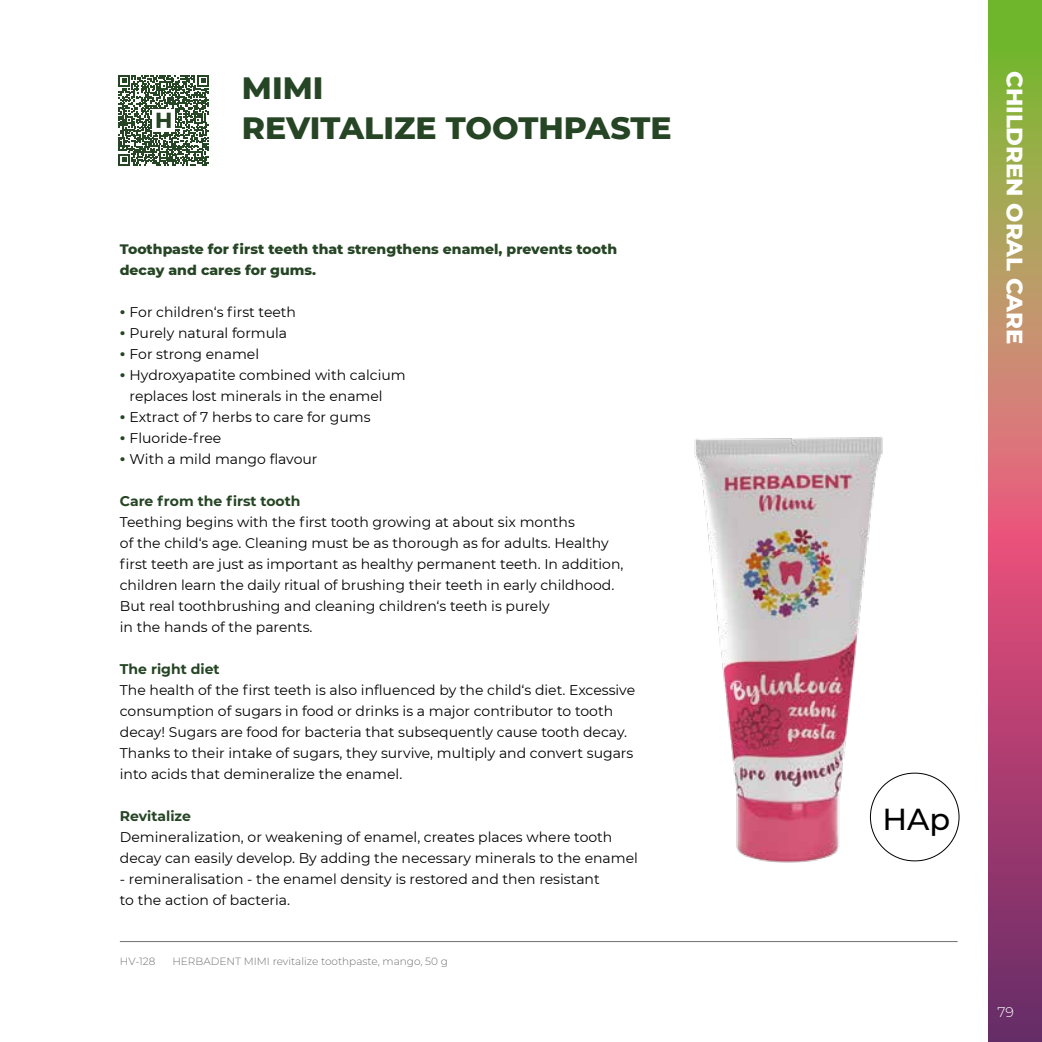
<style>
.page{position:relative;width:1042px;height:1042px;background:#fff}
.page>*{position:absolute;margin:0;border:0;box-sizing:border-box;transform-origin:0 0}
.t1{font:800 31.5px/40.2px "Montserrat";color:#254524}
.t2{font:500 30.45px "Montserrat";color:#000}
.t3{font:800 22.75px "Montserrat";color:#fff}
.t4{font:14px/21px "Montserrat";color:#000}
.t5{font:800 14px/21px "Montserrat";color:#254524}
.t6{font:700 14px "Montserrat";color:#254524}
.t7{font:300 14px "Montserrat";color:#fff}
.t8{font:300 10.5px "Montserrat";color:#706f6f}
.s1{font-weight:800;color:#254524}
</style>
<div class="page">
<svg style="left:988px;top:0;width:54px;height:1042px;background:#ac6a65"></svg>
<img style="left:694px;top:437px;width:232px;height:426px">
<hr style="left:120px;top:941px;width:837px;height:1px;background:#706f6f">
<svg style="left:119px;top:75px;width:90px;height:90px"></svg>
<h1 class="t1" style="left:242px;top:66px;width:431px">MIMI<br>REVITALIZE TOOTHPASTE</h1>
<p class="t5" style="left:120px;top:237px;width:499px">Toothpaste for first teeth that strengthens enamel, prevents tooth decay and cares for gums.</p>
<p class="t4" style="left:120px;top:301px;width:178px"><span class="s1">•</span> For children‘s first teeth</p>
<p class="t4" style="left:120px;top:322px;width:169px"><span class="s1">•</span> Purely natural formula</p>
<p class="t4" style="left:120px;top:343px;width:141px"><span class="s1">•</span> For strong enamel</p>
<p class="t4" style="left:130px;top:364px;width:278px;text-indent:-10px"><span class="s1">•</span> Hydroxyapatite combined with calcium replaces lost minerals in the enamel</p>
<p class="t4" style="left:120px;top:406px;width:252px"><span class="s1">•</span> Extract of 7 herbs to care for gums</p>
<p class="t4" style="left:120px;top:427px;width:103px"><span class="s1">•</span> Fluoride-free</p>
<p class="t4" style="left:120px;top:448px;width:199px"><span class="s1">•</span> With a mild mango flavour</p>
<p class="t6" style="left:120px;top:491px;width:182px">Care from the first tooth</p>
<p class="t4" style="left:120px;top:511px;width:505px">Teething begins with the first tooth growing at about six months<br>of the child‘s age. Cleaning must be as thorough as for adults. Healthy first teeth are just as important as healthy permanent teeth. In addition, children learn the daily ritual of brushing their teeth in early childhood.<br>But real toothbrushing and cleaning children‘s teeth is purely<br>in the hands of the parents.</p>
<p class="t6" style="left:120px;top:659px;width:101px">The right diet</p>
<p class="t4" style="left:120px;top:679px;width:517px">The health of the first teeth is also influenced by the child‘s diet. Excessive consumption of sugars in food or drinks is a major contributor to tooth decay! Sugars are food for bacteria that subsequently cause tooth decay.<br>Thanks to their intake of sugars, they survive, multiply and convert sugars into acids that demineralize the enamel.</p>
<p class="t6" style="left:120px;top:806px;width:73px">Revitalize</p>
<p class="t4" style="left:120px;top:826px;width:519px">Demineralization, or weakening of enamel, creates places where tooth decay can easily develop. By adding the necessary minerals to the enamel</p>
<p class="t4" style="left:120px;top:868px;width:481px">- remineralisation - the enamel density is restored and then resistant to the action of bacteria.</p>
<p class="t8" style="left:120px;top:954px;width:37px">HV-128</p>
<p class="t8" style="left:172px;top:954px;width:277px">HERBADENT MIMI revitalize toothpaste, mango, 50 g</p>
<h3 class="t3" style="left:1031px;top:71px;width:275px;rotate:90deg">CHILDREN ORAL CARE</h3>
<h2 class="t2" style="left:882px;top:798px;width:69px">HAp</h2>
<p class="t7" style="left:997px;top:1002px;width:18px">79</p>
</div>
